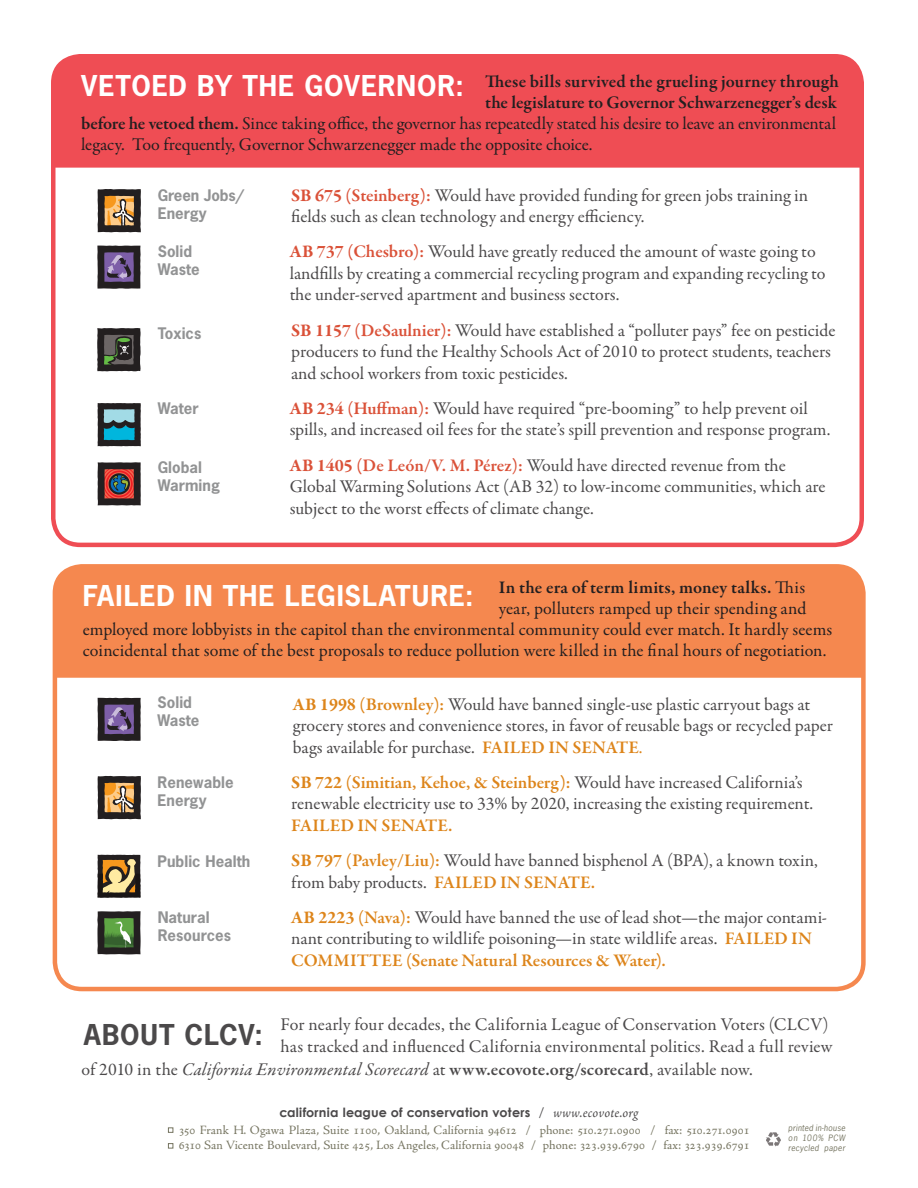
<style>
.page{position:relative;width:918px;height:1188px;background:#fff}
.page>*{position:absolute;margin:0;border:0;box-sizing:border-box;transform-origin:0 0}
.t1{font:700 27px "News Gothic Std";letter-spacing:.03em;color:#fff}
.t2{font:700 27px "News Gothic Std";letter-spacing:.03em;color:#4b494a}
.t3{font:18px/21.6px "Garamond Premr Pro";color:#4b494a}
.t4{font:18px "Garamond Premr Pro";color:#231f20}
.t5{font:600 18px "Garamond Premr Pro";letter-spacing:.005em;color:#231f20}
.t6{font:italic 18px "Garamond Premr Pro";letter-spacing:.01em;color:#4b494a}
.t7{font:700 15px/18px "News Gothic Std";letter-spacing:.005em;color:#929394}
.t8{font:12.75px "Adobe Jenson Pro";letter-spacing:.005em;color:#767561}
.t9{font:700 12.75px "Century Gothic";letter-spacing:.02em;color:#4b494a}
.t10{font:italic 8.25px/9.8px "News Gothic Std";letter-spacing:.025em;color:#767561;text-align:justify}
.s1{font-weight:600}
.s2{font-weight:700;color:#da5138}
.s3{font-weight:600;color:#da5138}
.s4{font-weight:400}
.s5{font-weight:700;color:#dd851b}
.s6{font-weight:600;color:#dd851b}
.s7{color:#dd851b}
.s8{font-style:normal}
.s9{font-weight:600;font-style:normal}
.s10{font-family:"Adobe Jenson Pro";font-weight:400;font-size:14.25px}
.s11{font-family:"Adobe Jenson Pro";font-weight:400;font-style:italic;font-size:14.25px}
</style>
<div class="page">
<div style="left:53px;top:564px;width:813px;height:427px;border:4px solid #f5884f;border-radius:27px"></div>
<div style="left:54px;top:566px;width:810px;height:112px;background:#f5884f"></div>
<svg style="left:98px;top:698px;width:43px;height:43px"></svg>
<svg style="left:98px;top:776px;width:43px;height:43px"></svg>
<svg style="left:98px;top:855px;width:42px;height:43px"></svg>
<svg style="left:97px;top:911px;width:44px;height:43px"></svg>
<svg style="left:98px;top:189px;width:43px;height:43px"></svg>
<div style="left:51px;top:54px;width:813px;height:493px;border:4px solid #ef4d54;border-radius:27px"></div>
<div style="left:52px;top:56px;width:810px;height:112px;background:#ef4d54"></div>
<svg style="left:97px;top:246px;width:44px;height:43px"></svg>
<svg style="left:97px;top:328px;width:43px;height:43px"></svg>
<svg style="left:98px;top:403px;width:43px;height:43px"></svg>
<svg style="left:98px;top:462px;width:43px;height:43px"></svg>
<svg style="left:766px;top:1132px;width:15px;height:15px"></svg>
<svg style="left:168px;top:1128px;width:5px;height:5px"></svg>
<svg style="left:168px;top:1143px;width:5px;height:5px"></svg>
<p class="t5" style="left:485px;top:70px;width:355px">These bills survived the grueling journey through</p>
<p class="t5" style="left:485px;top:91px;width:353px">the legislature to Governor Schwarzenegger’s desk</p>
<p class="t4" style="left:81px;top:112px;width:756px"><span class="s1">before he vetoed them.</span> Since taking office, the governor has repeatedly stated his desire to leave an environmental</p>
<p class="t4" style="left:81px;top:133px;width:513px">legacy. Too frequently, Governor Schwarzenegger made the opposite choice.</p>
<p class="t1" style="left:81px;top:68px;width:384px">VETOED BY THE GOVERNOR:</p>
<p class="t7" style="left:158px;top:186px;width:88px">Green Jobs/<br>Energy</p>
<p class="t7" style="left:158px;top:242px;width:44px">Solid<br>Waste</p>
<p class="t7" style="left:158px;top:324px;width:45px">Toxics</p>
<p class="t7" style="left:158px;top:399px;width:42px">Water</p>
<p class="t7" style="left:158px;top:458px;width:64px">Global<br>Warming</p>
<p class="t3" style="left:291px;top:185px;width:518px"><span class="s2">SB 675</span> <span class="s3">(Steinberg):</span> Would have provided funding for green jobs training in fields such as clean technology and energy efficiency.</p>
<p class="t3" style="left:290px;top:241px;width:537px"><span class="s2">AB 737</span> <span class="s3">(Chesbro):</span> Would have greatly reduced the amount of waste going to landfills by creating a commercial recycling program and expanding recycling to the under-served apartment and business sectors.</p>
<p class="t3" style="left:291px;top:320px;width:546px"><span class="s2">SB 1157</span> <span class="s3">(DeSaulnier):</span> Would have established a “polluter pays” fee on pesticide producers to fund the Healthy Schools Act of 2010 to protect students, teachers and school workers from toxic pesticides.</p>
<p class="t3" style="left:290px;top:398px;width:542px"><span class="s2">AB 234</span> <span class="s3">(Huffman):</span> Would have required “pre-booming” to help prevent oil spills, and increased oil fees for the state’s spill prevention and response program.</p>
<p class="t3" style="left:290px;top:455px;width:537px"><span class="s2">AB 1405</span> <span class="s3">(De León/V. M. Pérez):</span> Would have directed revenue from the<br>Global Warming Solutions Act (AB 32) to low-income communities, which are subject to the worst effects of climate change.</p>
<p class="t5" style="left:499px;top:576px;width:308px">In the era of term limits, money talks. <span class="s4">This</span></p>
<p class="t4" style="left:499px;top:597px;width:309px">year, polluters ramped up their spending and</p>
<p class="t4" style="left:83px;top:618px;width:751px">employed more lobbyists in the capitol than the environmental community could ever match. It hardly seems</p>
<p class="t4" style="left:83px;top:639px;width:745px">coincidental that some of the best proposals to reduce pollution were killed in the final hours of negotiation.</p>
<p class="t1" style="left:83px;top:578px;width:392px">FAILED IN THE LEGISLATURE:</p>
<p class="t7" style="left:157px;top:693px;width:36px">Solid</p>
<p class="t7" style="left:157px;top:711px;width:44px">Waste</p>
<p class="t7" style="left:157px;top:773px;width:78px">Renewable<br>Energy</p>
<p class="t7" style="left:157px;top:852px;width:94px">Public Health</p>
<p class="t7" style="left:158px;top:908px;width:75px">Natural<br>Resources</p>
<p class="t3" style="left:293px;top:693px;width:542px"><span class="s5">AB 1998</span> <span class="s6">(Brownley):</span> Would have banned single-use plastic carryout bags at grocery stores and convenience stores, in favor of reusable bags or recycled paper bags available for purchase. <span class="s6">FAILED IN SENATE</span><span class="s7">.</span></p>
<p class="t3" style="left:291px;top:772px;width:523px"><span class="s5">SB 722</span> <span class="s6">(Simitian, Kehoe, &amp; Steinberg):</span> Would have increased California’s renewable electricity use to 33% by 2020, increasing the existing requirement.<br><span class="s6">FAILED IN SENATE.</span></p>
<p class="t3" style="left:291px;top:850px;width:528px"><span class="s5">SB 797</span> <span class="s6">(Pavley/Liu):</span> Would have banned bisphenol A (BPA), a known toxin, from baby products. <span class="s6">FAILED IN SENATE.</span></p>
<p class="t3" style="left:291px;top:907px;width:537px"><span class="s5">AB 2223</span> <span class="s6">(Nava):</span> Would have banned the use of lead shot—the major contami&shy;nant contributing to wildlife poisoning—in state wildlife areas. <span class="s6">FAILED IN<br>COMMITTEE (Senate Natural Resources &amp; Water).</span></p>
<p class="t3" style="left:281px;top:1014px;width:550px">For nearly four decades, the California League of Conservation Voters (CLCV)</p>
<p class="t3" style="left:281px;top:1036px;width:554px">has tracked and influenced California environmental politics. Read a full review</p>
<p class="t6" style="left:81px;top:1058px;width:673px"><span class="s8">of 2010 in the</span> California Environmental Scorecard <span class="s8">at</span> <span class="s9">www.ecovote.org/scorecard</span><span class="s8">, available now.</span></p>
<p class="t2" style="left:84px;top:1017px;width:181px">ABOUT CLCV:</p>
<p class="t9" style="left:280px;top:1103px;width:360px">california league of conservation voters <span class="s10">/</span> <span class="s11">www.ecovote.org</span></p>
<p class="t8" style="left:179px;top:1122px;width:573px">350 Frank H. Ogawa Plaza, Suite 1100, Oakland, California 94612 / phone: 510.271.0900 / fax: 510.271.0901</p>
<p class="t8" style="left:179px;top:1138px;width:572px">6310 San Vicente Boulevard, Suite 425, Los Angeles, California 90048 / phone: 323.939.6790 / fax: 323.939.6791</p>
<p class="t10" style="left:788px;top:1123px;width:59px">printed in-house on 100% PCW recycled paper</p>
</div>
